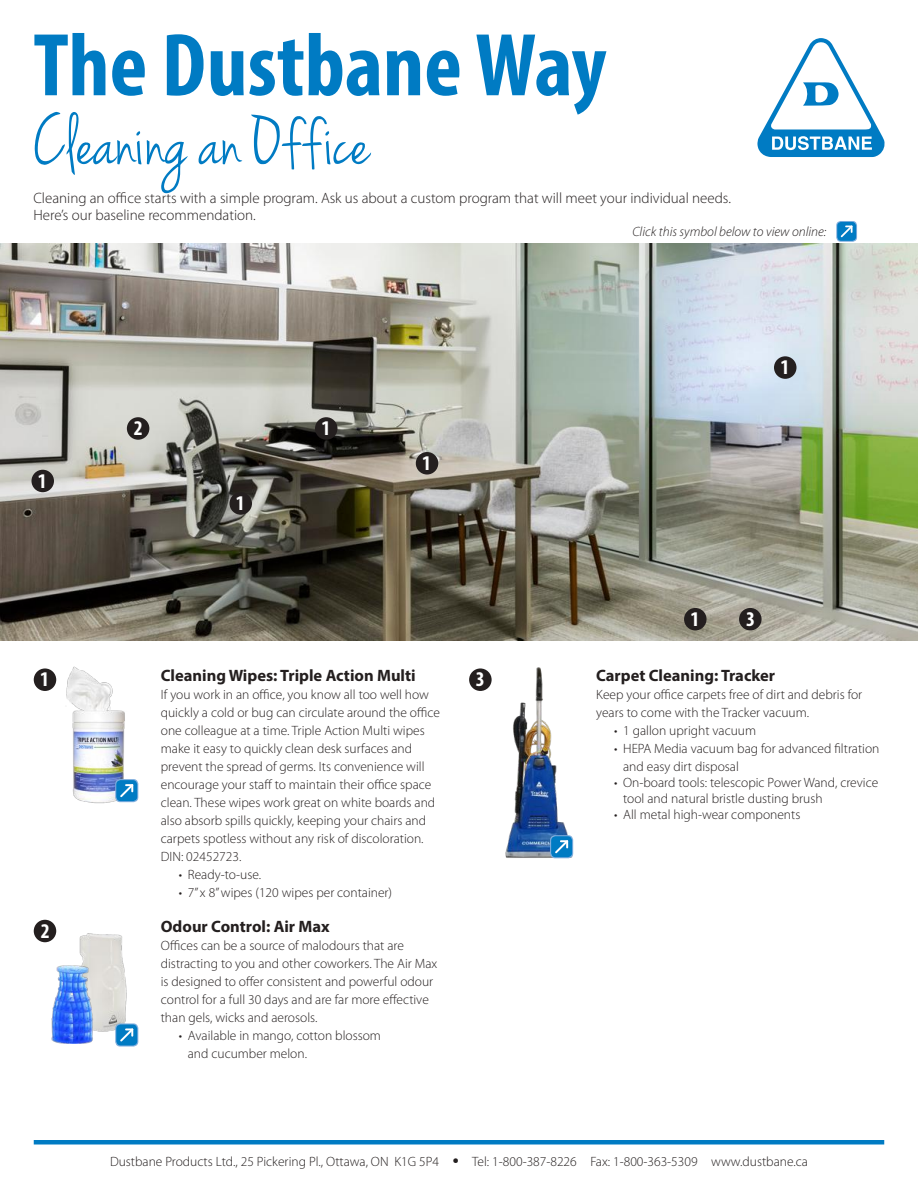
<style>
.page{position:relative;width:918px;height:1188px;background:#fff}
.page>*{position:absolute;margin:0;border:0;box-sizing:border-box;transform-origin:0 0}
.t1{font:700 condensed 90px "Myriad Pro";color:#007bc3}
.t2{font:75px "Jenna Sue";color:#007bc3}
.t3{font:700 condensed 21px "Myriad Pro";color:#fff}
.t4{font:700 16.5px "Myriad Pro";color:#241f1f}
.t5{font:300 15px/16.5px "Myriad Pro";color:#241f1f}
.t6{font:300 13.5px/18px "Myriad Pro";color:#241f1f}
.t7{font:italic 300 13.5px "Myriad Pro";color:#241f1f}
.s1{font-weight:900;font-size:16.5px}
</style>
<div class="page">
<hr style="left:34px;top:1140px;width:850px;height:4px;background:#007bc3">
<svg style="left:757px;top:38px;width:128px;height:119px"></svg>
<img style="left:0;top:244px;width:918px;height:396px">
<div style="left:32px;top:470px;width:22px;height:22px;background:#241f1f;border-radius:50%"></div>
<div style="left:315px;top:417px;width:23px;height:23px;background:#241f1f;border-radius:50%"></div>
<div style="left:230px;top:492px;width:22px;height:23px;background:#241f1f;border-radius:50%"></div>
<div style="left:684px;top:608px;width:23px;height:22px;background:#241f1f;border-radius:50%"></div>
<div style="left:416px;top:452px;width:22px;height:23px;background:#241f1f;border-radius:50%"></div>
<div style="left:774px;top:356px;width:22px;height:23px;background:#241f1f;border-radius:50%"></div>
<div style="left:34px;top:920px;width:22px;height:22px;background:#241f1f;border-radius:50%"></div>
<div style="left:127px;top:417px;width:22px;height:23px;background:#241f1f;border-radius:50%"></div>
<div style="left:739px;top:608px;width:23px;height:22px;background:#241f1f;border-radius:50%"></div>
<img style="left:68px;top:933px;width:59px;height:99px">
<img style="left:51px;top:966px;width:50px;height:77px">
<div style="left:469px;top:668px;width:23px;height:23px;background:#241f1f;border-radius:50%"></div>
<img style="left:505px;top:667px;width:69px;height:191px">
<div style="left:34px;top:668px;width:22px;height:23px;background:#241f1f;border-radius:50%"></div>
<img style="left:66px;top:666px;width:73px;height:138px">
<svg style="left:836px;top:221px;width:21px;height:21px"></svg>
<div style="left:837px;top:222px;width:19px;height:19px;background:#007bc3;border-radius:4px"></div>
<svg style="left:841px;top:226px;width:12px;height:11px"></svg>
<svg style="left:115px;top:1023px;width:23px;height:24px"></svg>
<div style="left:116px;top:1024px;width:21px;height:21px;background:#007bc3;border-radius:4px"></div>
<svg style="left:120px;top:1028px;width:13px;height:14px"></svg>
<svg style="left:550px;top:835px;width:23px;height:23px"></svg>
<div style="left:551px;top:836px;width:21px;height:21px;background:#007bc3;border-radius:4px"></div>
<svg style="left:555px;top:840px;width:13px;height:13px"></svg>
<svg style="left:115px;top:779px;width:23px;height:23px"></svg>
<div style="left:116px;top:780px;width:21px;height:21px;background:#007bc3;border-radius:4px"></div>
<svg style="left:120px;top:784px;width:13px;height:13px"></svg>
<h1 class="t1" style="left:33px;top:9px;width:575px">The Dustbane Way</h1>
<h2 class="t2" style="left:33px;top:99px;width:338px">Cleaning an Office</h2>
<p class="t5" style="left:33px;top:190px;width:699px">Cleaning an office starts with a simple program. Ask us about a custom program that will meet your individual needs.<br>Here’s our baseline recommendation.</p>
<p class="t7" style="left:632px;top:224px;width:196px">Click this symbol below to view online:</p>
<h3 class="t3" style="left:38px;top:467px;width:10px">1</h3>
<h3 class="t3" style="left:134px;top:415px;width:10px">2</h3>
<h3 class="t3" style="left:236px;top:490px;width:10px">1</h3>
<h3 class="t3" style="left:321px;top:415px;width:10px">1</h3>
<h3 class="t3" style="left:422px;top:450px;width:10px">1</h3>
<p class="t4" style="left:161px;top:665px;width:256px">Cleaning Wipes: Triple Action Multi</p>
<p class="t6" style="left:161px;top:685px;width:281px">If you work in an office, you know all too well how quickly a cold or bug can circulate around the office one colleague at a time. Triple Action Multi wipes make it easy to quickly clean desk surfaces and prevent the spread of germs. Its convenience will encourage your staff to maintain their office space clean. These wipes work great on white boards and also absorb spills quickly, keeping your chairs and carpets spotless without any risk of discoloration.<br>DIN: 02452723.</p>
<p class="t6" style="left:179px;top:865px;width:84px">• Ready-to-use.</p>
<p class="t6" style="left:179px;top:883px;width:215px">• 7” x 8” wipes (120 wipes per container)</p>
<h3 class="t3" style="left:40px;top:666px;width:10px">1</h3>
<h3 class="t3" style="left:476px;top:666px;width:10px">3</h3>
<h3 class="t3" style="left:41px;top:917px;width:10px">2</h3>
<p class="t4" style="left:161px;top:916px;width:171px">Odour Control: Air Max</p>
<p class="t6" style="left:161px;top:937px;width:278px">Offices can be a source of malodours that are distracting to you and other coworkers. The Air Max is designed to offer consistent and powerful odour control for a full 30 days and are far more effective than gels, wicks and aerosols.</p>
<p class="t6" style="left:188px;top:1027px;width:195px;text-indent:-9px">• Available in mango, cotton blossom and cucumber melon.</p>
<h3 class="t3" style="left:780px;top:354px;width:10px">1</h3>
<h3 class="t3" style="left:691px;top:606px;width:10px">1</h3>
<h3 class="t3" style="left:746px;top:606px;width:10px">3</h3>
<p class="t4" style="left:596px;top:665px;width:180px">Carpet Cleaning: Tracker</p>
<p class="t6" style="left:596px;top:685px;width:268px">Keep your office carpets free of dirt and debris for years to come with the Tracker vacuum.</p>
<p class="t6" style="left:614px;top:721px;width:143px">• 1 gallon upright vacuum</p>
<p class="t6" style="left:623px;top:739px;width:258px;text-indent:-9px">• HEPA Media vacuum bag for advanced filtration and easy dirt disposal</p>
<p class="t6" style="left:623px;top:774px;width:257px;line-height:16.2px;text-indent:-9px">• On-board tools: telescopic Power Wand, crevice tool and natural bristle dusting brush</p>
<p class="t6" style="left:614px;top:806px;width:188px">• All metal high-wear components</p>
<p class="t6" style="left:110px;top:1153px;width:699px">Dustbane Products Ltd., 25 Pickering Pl., Ottawa, ON K1G 5P4 <span class="s1">•</span> Tel: 1-800-387-8226 Fax: 1-800-363-5309 www.dustbane.ca</p>
</div>
